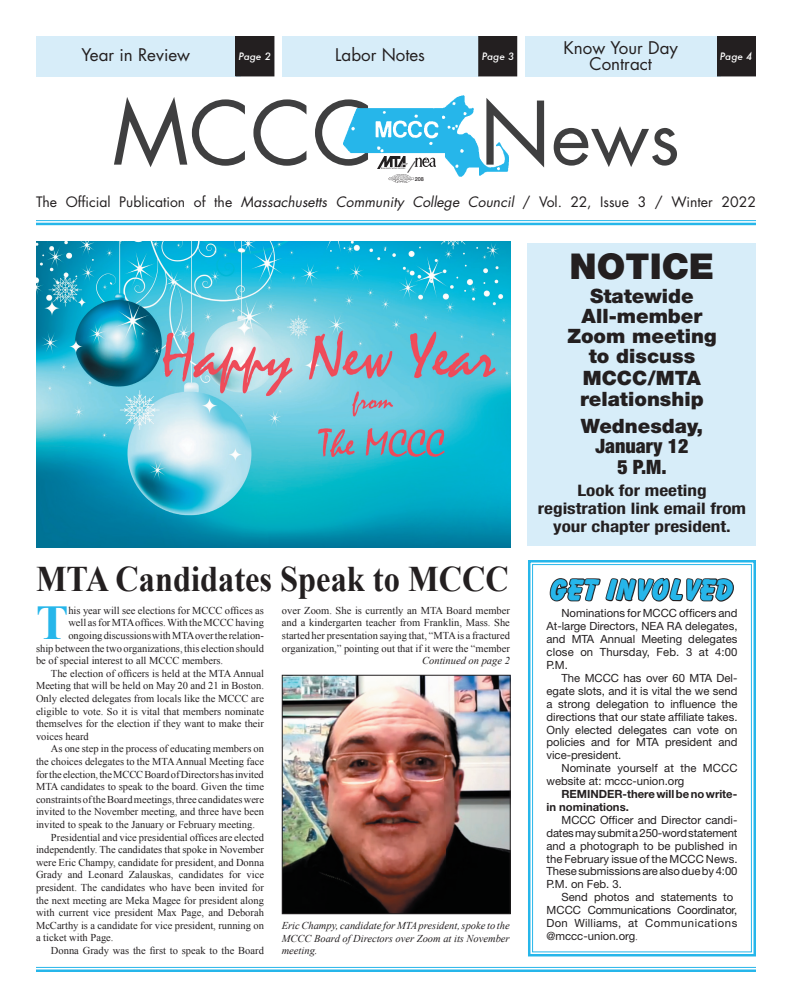
<style>
.page{position:relative;width:792px;height:1008px;background:#fff}
.page>*{position:absolute;margin:0;border:0;box-sizing:border-box;transform-origin:0 0}
.t1{font:85px "Futura";color:#3f3f40}
.t2{font:76px "Futura";color:#3f3f40}
.t3{font:700 48.6px "Times New Roman";color:#26b6ea}
.t4{font:700 36px "Times New Roman";color:#231f20;scale:.9 1}
.t5{font:900 35.6px "Helvetica Neue";color:#231f20}
.t6{font:29.7px "Bazooka";letter-spacing:.025em;color:#26b6ea}
.t7{font:900 19.8px/20px "Helvetica Neue";color:#231f20;text-align:center}
.t8{font:900 condensed 19.8px/21px "Helvetica Neue";color:#231f20;text-align:center}
.t9{font:17px/16px "Futura";color:#231f20;text-align:center}
.t10{font:700 condensed 15.8px/18px "Helvetica Neue";color:#231f20;text-align:center;scale:1.21 1}
.t11{font:14px "Futura";color:#231f20}
.t12{font:italic 12px "Futura";color:#231f20}
.t13{font:11.3px/12.9px "Helvetica Neue";color:#231f20;text-align:justify}
.t14{font:700 11.3px/12.9px "Helvetica Neue";color:#231f20}
.t15{font:10.5px/12.6px "Times New Roman";color:#231f20;text-align:justify}
.t16{font:italic 10.5px/12.6px "Times New Roman";color:#231f20;text-align:justify}
.t17{font:italic 500 10px "Futura";color:#fff}
.t18{font:500 5.5px "Helvetica Neue";color:#231f20}
.s1{font-style:italic}
.s2{font-family:"Times New Roman"}
</style>
<div class="page">
<div style="left:528px;top:243px;width:228px;height:303px;background:#d7edf9"></div>
<hr style="left:36px;top:967px;width:720px;height:1px;background:#26b6ea">
<hr style="left:36px;top:970px;width:720px;height:2px;background:#26b6ea">
<div style="left:525px;top:36px;width:196px;height:40px;background:#d7edf9"></div>
<div style="left:282px;top:36px;width:196px;height:40px;background:#d7edf9"></div>
<hr style="left:36px;top:220px;width:720px;height:1px;background:#26b6ea">
<hr style="left:36px;top:223px;width:720px;height:2px;background:#26b6ea">
<div style="left:36px;top:36px;width:205px;height:40px;background:#d7edf9"></div>
<div style="left:718px;top:36px;width:38px;height:40px;background:#231f20"></div>
<div style="left:717px;top:36px;width:39px;height:40px;border:1px solid #231f20"></div>
<div style="left:236px;top:36px;width:38px;height:40px;background:#231f20"></div>
<div style="left:235px;top:36px;width:39px;height:40px;border:1px solid #231f20"></div>
<div style="left:479px;top:36px;width:38px;height:40px;background:#231f20"></div>
<div style="left:478px;top:36px;width:39px;height:40px;border:1px solid #231f20"></div>
<img style="left:343px;top:95px;width:166px;height:81px">
<img style="left:415px;top:158px;width:21px;height:9px">
<img style="left:389px;top:174px;width:25px;height:9px">
<img style="left:377px;top:157px;width:31px;height:11px">
<svg style="left:528px;top:560px;width:228px;height:397px"></svg>
<div style="left:532px;top:564px;width:220px;height:388px;border:1px solid #26b6ea"></div>
<img style="left:36px;top:242px;width:474px;height:305px">
<img style="left:284px;top:677px;width:224px;height:235px">
<div style="left:282px;top:675px;width:228px;height:239px;border:1px solid #231f20"></div>
<h3 class="t9" style="left:81px;top:47px;width:110px">Year in Review</h3>
<p class="t17" style="left:238px;top:49px;width:34px">Page 2</p>
<h3 class="t9" style="left:335px;top:47px;width:91px">Labor Notes</h3>
<p class="t17" style="left:482px;top:49px;width:34px">Page 3</p>
<h3 class="t9" style="left:564px;top:39px;width:116px">Know Your Day<br>Contract</h3>
<p class="t17" style="left:720px;top:49px;width:34px">Page 4</p>
<h1 class="t1" style="left:112px;top:75px;width:440px">MCCC N</h1>
<h2 class="t2" style="left:551px;top:84px;width:130px">ews</h2>
<p class="t12" style="left:407px;top:158px;width:8px">/</p>
<p class="t18" style="left:415px;top:176px;width:11px">208</p>
<h3 class="t11" style="left:36px;top:192px;width:722px">The Official Publication of the <span class="s1">Massachusetts Community College Council</span> / Vol. 22, Issue 3 / Winter 2022</h3>
<h3 class="t4" style="left:36px;top:559px;width:527px">MTA Candidates Speak to MCCC</h3>
<h3 class="t3" style="left:36px;top:595px;width:34px">T</h3>
<p class="t15" style="left:68px;top:604px;width:197px">his year will see elections for MCCC offices as</p>
<p class="t15" style="left:68px;top:617px;width:197px">well as for MTA offices. With the MCCC having</p>
<p class="t15" style="left:68px;top:629px;width:197px">ongoing discussions with MTA over the relation-</p>
<p class="t15" style="left:36px;top:642px;width:229px">ship between the two organizations, this election should</p>
<p class="t15" style="left:36px;top:654px;width:189px">be of special interest to all MCCC members.</p>
<p class="t15" style="left:51px;top:667px;width:214px">The election of officers is held at the MTA Annual</p>
<p class="t15" style="left:36px;top:680px;width:229px">Meeting that will be held on May 20 and 21 in Boston.</p>
<p class="t15" style="left:36px;top:692px;width:229px">Only elected delegates from locals like the MCCC are</p>
<p class="t15" style="left:36px;top:705px;width:230px">eligible to vote. So it is vital that members nominate</p>
<p class="t15" style="left:36px;top:717px;width:230px">themselves for the election if they want to make their</p>
<p class="t15" style="left:36px;top:730px;width:54px">voices heard</p>
<p class="t15" style="left:51px;top:743px;width:215px">As one step in the process of educating members on</p>
<p class="t15" style="left:36px;top:755px;width:230px">the choices delegates to the MTA Annual Meeting face</p>
<p class="t15" style="left:36px;top:768px;width:229px">for the election, the MCCC Board of Directors has invited</p>
<p class="t15" style="left:36px;top:780px;width:230px">MTA candidates to speak to the board. Given the time</p>
<p class="t15" style="left:36px;top:793px;width:230px">constraints of the Board meetings, three candidates were</p>
<p class="t15" style="left:36px;top:806px;width:229px">invited to the November meeting, and three have been</p>
<p class="t15" style="left:36px;top:818px;width:221px">invited to speak to the January or February meeting.</p>
<p class="t15" style="left:51px;top:831px;width:215px">Presidential and vice presidential offices are elected</p>
<p class="t15" style="left:36px;top:843px;width:230px">independently. The candidates that spoke in November</p>
<p class="t15" style="left:36px;top:856px;width:229px">were Eric Champy, candidate for president, and Donna</p>
<p class="t15" style="left:36px;top:869px;width:230px">Grady and Leonard Zalauskas, candidates for vice</p>
<p class="t15" style="left:36px;top:881px;width:229px">president. The candidates who have been invited for</p>
<p class="t15" style="left:36px;top:894px;width:229px">the next meeting are Meka Magee for president along</p>
<p class="t15" style="left:36px;top:906px;width:229px">with current vice president Max Page, and Deborah</p>
<p class="t15" style="left:36px;top:919px;width:229px">McCarthy is a candidate for vice president, running on</p>
<p class="t15" style="left:36px;top:932px;width:79px">a ticket with Page.</p>
<p class="t15" style="left:51px;top:944px;width:214px">Donna Grady was the first to speak to the Board</p>
<p class="t15" style="left:282px;top:604px;width:230px">over Zoom. She is currently an MTA Board member and a kindergarten teacher from Franklin, Mass. She started her presentation saying that, “MTA is a fractured organization,” pointing out that if it were the “member</p>
<p class="t16" style="left:422px;top:654px;width:89px">Continued on page 2</p>
<p class="t16" style="left:282px;top:919px;width:229px">Eric Champy, candidate for MTA president, spoke to the MCCC Board of Directors over Zoom at its November meeting.</p>
<h3 class="t5" style="left:570px;top:245px;width:146px">NOTICE</h3>
<h3 class="t7" style="left:567px;top:286px;width:151px">Statewide<br>All-member<br>Zoom meeting to discuss</h3>
<h3 class="t7" style="left:580px;top:367px;width:125px;line-height:21px;text-align:left">MCCC/MTA relationship</h3>
<h3 class="t7" style="left:581px;top:416px;width:124px">Wednesday,</h3>
<h3 class="t8" style="left:595px;top:435px;width:95px">January 12<br>5 P.M.</h3>
<h3 class="t10" style="left:538px;top:481px;width:174px">Look for meeting registration link email from your chapter president.</h3>
<h3 class="t6" style="left:550px;top:572px;width:185px">GET INVOLVED</h3>
<p class="t13" style="left:546px;top:607px;width:193px;text-indent:15px">Nominations for MCCC officers and At-large Directors, NEA RA delegates, and MTA Annual Meeting delegates close on Thursday, Feb. 3 at 4:00<br>P.M.</p>
<p class="t13" style="left:546px;top:671px;width:193px;text-indent:15px">The MCCC has over 60 MTA Del&shy;egate slots, and it is vital the we send a strong delegation to influence the directions that our state affiliate takes.<br>Only elected delegates can vote on policies and for MTA president and vice-president.</p>
<p class="t13" style="left:546px;top:762px;width:193px;text-indent:15px">Nominate yourself at the MCCC website at: mccc-union.org</p>
<p class="t14" style="left:546px;top:787px;width:192px;text-indent:15px">REMINDER-there will be no write&shy;in nominations.</p>
<p class="t13" style="left:546px;top:813px;width:193px;text-indent:15px">MCCC Officer and Director candi&shy;dates may submit a 250-word statement and a photograph to be published in the February issue of the MCCC News.<br>These submissions are also due by 4:00<br>P.M. on Feb. 3.</p>
<p class="t13" style="left:546px;top:891px;width:192px;text-align:left;text-indent:15px">Send photos and statements to<br>MCCC Communications Coordinator,<br>Don Williams, at Communications @mccc-union.org<span class="s2">.</span></p>
</div>
